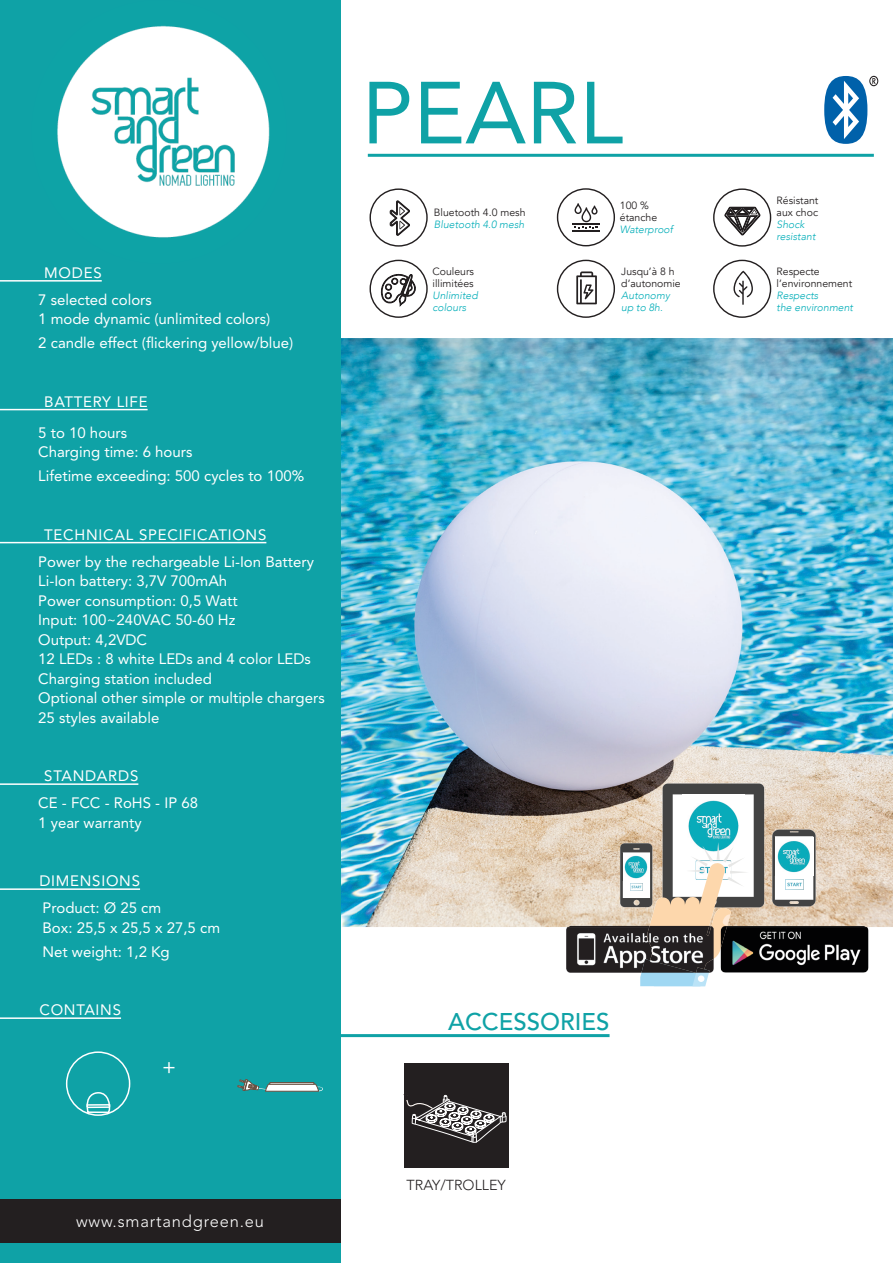
<style>
.page{position:relative;width:893px;height:1263px;background:#fff}
.page>*{position:absolute;margin:0;border:0;box-sizing:border-box;transform-origin:0 0}
.t1{font:87px "Avenir LT Std";color:#0fa2a6}
.t2{font:500 24px "Avenir LT Std";color:#0fa2a6}
.t3{font:21px "Avenir LT Std";color:#fff}
.t4{font:300 16.5px "Avenir LT Std";letter-spacing:.05em;color:#fff}
.t5{font:15px/19.5px "Avenir LT Std";color:#fff}
.t6{font:15px/27px "Avenir LT Std";letter-spacing:.05em;color:#fff}
.t7{font:300 14.4px "Avenir LT Std";color:#231f20}
.t8{font:10.5px/12px "Avenir";color:#231f20}
.t9{font:italic 300 10.5px/12px "Avenir";color:#00adb8}
</style>
<div class="page">
<img style="left:340px;top:338px;width:553px;height:589px">
<div style="left:0;top:0;width:340px;height:1263px;background:#0fa2a6"></div>
<div style="left:0;top:1199px;width:340px;height:43px;background:#231f20"></div>
<hr style="left:0;top:280px;width:102px;height:2px;background:#fff">
<hr style="left:0;top:409px;width:148px;height:1px;background:#fff">
<hr style="left:0;top:542px;width:266px;height:1px;background:#fff">
<hr style="left:0;top:783px;width:138px;height:2px;background:#fff">
<hr style="left:0;top:888px;width:140px;height:2px;background:#fff">
<hr style="left:0;top:1017px;width:121px;height:2px;background:#fff">
<hr style="left:340px;top:1034px;width:270px;height:3px;background:#0fa2a6">
<img style="left:57px;top:25px;width:213px;height:213px">
<svg style="left:824px;top:76px;width:54px;height:68px"></svg>
<hr style="left:368px;top:154px;width:506px;height:3px;background:#0fa2a6">
<svg style="left:772px;top:829px;width:44px;height:77px"></svg>
<img style="left:785px;top:879px;width:18px;height:10px">
<img style="left:775px;top:837px;width:38px;height:39px">
<img style="left:566px;top:927px;width:54px;height:46px">
<img style="left:566px;top:926px;width:54px;height:1px">
<svg style="left:620px;top:783px;width:144px;height:203px"></svg>
<img style="left:721px;top:927px;width:147px;height:45px">
<img style="left:727px;top:926px;width:141px;height:1px">
<img style="left:721px;top:926px;width:6px;height:22px">
<div style="left:404px;top:1063px;width:105px;height:105px;background:#231f20"></div>
<svg style="left:406px;top:1094px;width:101px;height:49px"></svg>
<svg style="left:369px;top:188px;width:59px;height:59px"></svg>
<svg style="left:369px;top:260px;width:59px;height:58px"></svg>
<svg style="left:557px;top:188px;width:58px;height:58px"></svg>
<svg style="left:557px;top:260px;width:58px;height:58px"></svg>
<svg style="left:713px;top:188px;width:58px;height:59px"></svg>
<svg style="left:713px;top:260px;width:58px;height:58px"></svg>
<div style="left:66px;top:1051px;width:64px;height:65px;border:2px solid #fff;border-radius:50%"></div>
<svg style="left:86px;top:1092px;width:25px;height:22px"></svg>
<hr style="left:88px;top:1106px;width:21px;height:2px;background:#fff">
<svg style="left:237px;top:1079px;width:86px;height:13px"></svg>
<p class="t5" style="left:38px;top:259px;width:115px;line-height:27px;text-indent:6px">MODES<br>7 selected colors</p>
<p class="t5" style="left:38px;top:307px;width:257px;line-height:23.7px">1 mode dynamic (unlimited colors)<br>2 candle effect (flickering yellow/blue)</p>
<p class="t5" style="left:38px;top:386px;width:111px;line-height:31.2px;text-indent:6px">BATTERY LIFE<br>5 to 10 hours</p>
<p class="t5" style="left:38px;top:440px;width:267px;line-height:23.7px">Charging time: 6 hours<br>Lifetime exceeding: 500 cycles to 100%</p>
<p class="t5" style="left:38px;top:521px;width:277px;line-height:27px;text-indent:6px">TECHNICAL SPECIFICATIONS<br>Power by the rechargeable Li-Ion Battery</p>
<p class="t5" style="left:38px;top:571px;width:288px">Li-Ion battery: 3,7V 700mAh<br>Power consumption: 0,5 Watt<br>Input: 100~240VAC 50-60 Hz<br>Output: 4,2VDC<br>12 LEDs : 8 white LEDs and 4 color LEDs<br>Charging station included<br>Optional other simple or multiple chargers<br>25 styles available</p>
<p class="t5" style="left:38px;top:762px;width:161px;line-height:27px;text-indent:6px">STANDARDS<br>CE - FCC - RoHS - IP 68</p>
<p class="t5" style="left:38px;top:813px;width:105px">1 year warranty</p>
<p class="t6" style="left:39px;top:867px;width:123px">DIMENSIONS<br>Product: Ø 25 cm</p>
<p class="t5" style="left:43px;top:915px;width:179px;line-height:24px">Box: 25,5 x 25,5 x 27,5 cm<br>Net weight: 1,2 Kg</p>
<p class="t6" style="left:39px;top:996px;width:83px">CONTAINS</p>
<h3 class="t3" style="left:162px;top:1054px;width:15px">+</h3>
<p class="t4" style="left:76px;top:1211px;width:189px">www.smartandgreen.eu</p>
<h1 class="t1" style="left:362px;top:63px;width:263px">PEARL</h1>
<p class="t8" style="left:434px;top:206px;width:93px">Bluetooth 4.0 mesh</p>
<p class="t9" style="left:434px;top:218px;width:92px">Bluetooth 4.0 mesh</p>
<p class="t8" style="left:432px;top:265px;width:43px">Couleurs illimitées</p>
<p class="t9" style="left:432px;top:289px;width:47px">Unlimited colours</p>
<p class="t8" style="left:620px;top:200px;width:39px">100 % étanche</p>
<p class="t9" style="left:620px;top:224px;width:55px">Waterproof</p>
<p class="t8" style="left:621px;top:265px;width:61px">Jusqu’à 8 h d’autonomie</p>
<p class="t9" style="left:621px;top:289px;width:50px">Autonomy up to 8h.</p>
<h2 class="t2" style="left:448px;top:1007px;width:163px">ACCESSORIES</h2>
<p class="t7" style="left:407px;top:1176px;width:101px">TRAY/TROLLEY</p>
<p class="t8" style="left:777px;top:194px;width:43px">Résistant aux choc</p>
<p class="t9" style="left:777px;top:218px;width:40px">Shock resistant</p>
<p class="t8" style="left:777px;top:265px;width:77px">Respecte l’environnement</p>
<p class="t9" style="left:777px;top:289px;width:78px">Respects<br>the environment</p>
</div>
